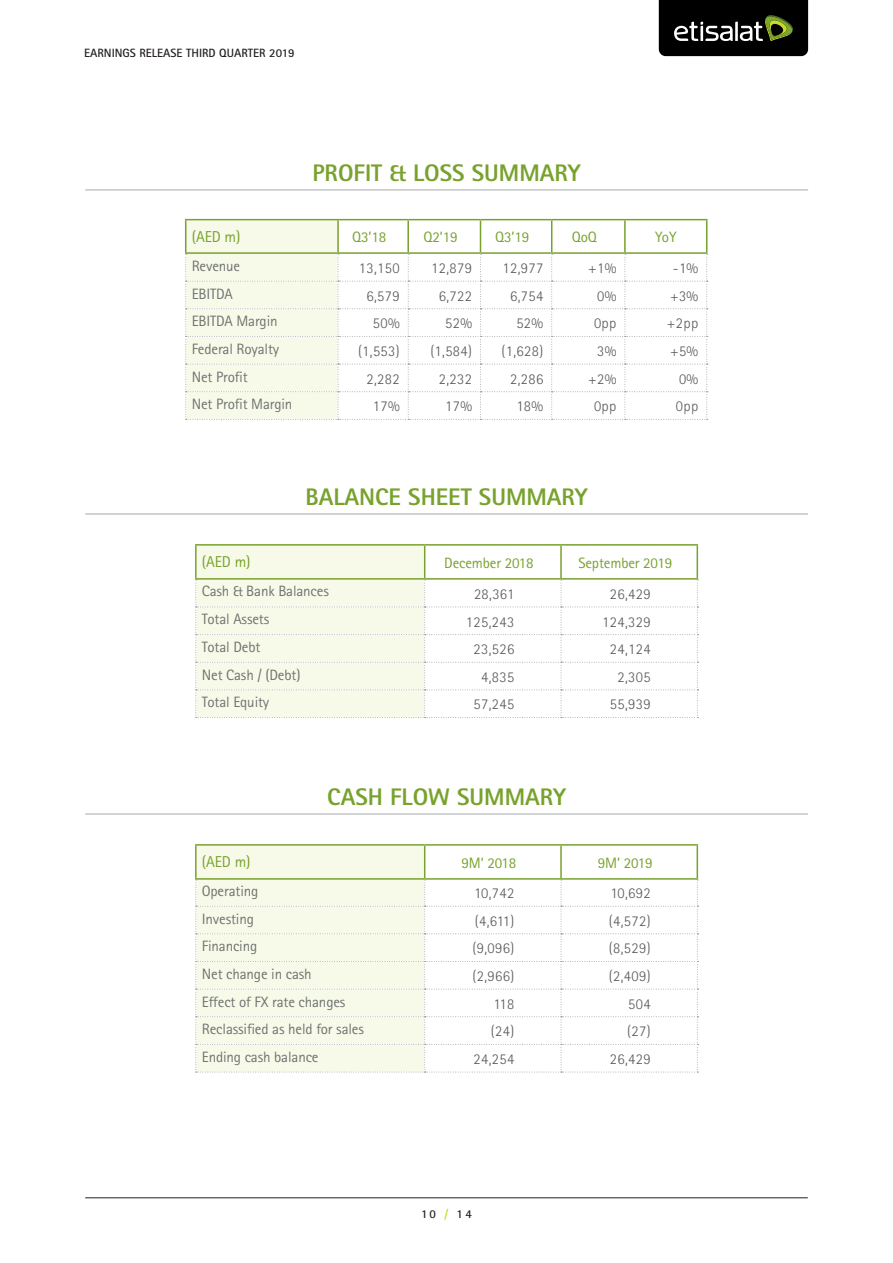
<style>
.page{position:relative;width:893px;height:1263px;background:#fff}
.page>*{position:absolute;margin:0;border:0;box-sizing:border-box;transform-origin:0 0}
.MS_heading{font:800 24px "AT Rotis Sans Serif";color:#78a22d}
.Captiopn1{font:15.75px "Rotis Sans Serif";letter-spacing:-.01em;color:#78a22d}
.Heading_for_Target{font:300 15px "AT Rotis Sans Serif";letter-spacing:.025em;color:#57585a}
.Captiopn1-2{font:15px "Rotis Sans Serif";letter-spacing:-.01em;color:#6e7371}
.Captiopn1-3{font:15px "Rotis Sans Serif";letter-spacing:-.01em;color:#78a22d}
.t1{font:700 12px "Rotis Sans Serif";color:#231f20}
.s1{color:#cadb2a}
</style>
<div class="page">
<hr style="left:85px;top:1197px;width:723px;height:1px;background:#231f20">
<hr style="left:85px;top:190px;width:723px;height:1px;background:#a6a8ab">
<hr style="left:85px;top:514px;width:723px;height:1px;background:#a6a8ab">
<hr style="left:85px;top:814px;width:723px;height:1px;background:#a6a8ab">
<svg style="left:185px;top:220px;width:523px;height:200px"></svg>
<hr style="left:185px;top:219px;width:153px;height:1px;background:#78a22d">
<hr style="left:185px;top:220px;width:1px;height:32px;background:#78a22d">
<hr style="left:338px;top:219px;width:70px;height:1px;background:#78a22d">
<hr style="left:337px;top:220px;width:2px;height:32px;background:#78a22d">
<hr style="left:408px;top:219px;width:72px;height:1px;background:#78a22d">
<hr style="left:407px;top:220px;width:2px;height:32px;background:#78a22d">
<hr style="left:480px;top:219px;width:72px;height:1px;background:#78a22d">
<hr style="left:480px;top:220px;width:1px;height:32px;background:#78a22d">
<hr style="left:552px;top:219px;width:73px;height:1px;background:#78a22d">
<hr style="left:551px;top:220px;width:1px;height:32px;background:#78a22d">
<hr style="left:625px;top:219px;width:82px;height:1px;background:#78a22d">
<hr style="left:624px;top:220px;width:2px;height:32px;background:#78a22d">
<hr style="left:706px;top:220px;width:1px;height:32px;background:#78a22d">
<hr style="left:185px;top:252px;width:153px;height:2px;background:#78a22d">
<hr style="left:338px;top:252px;width:70px;height:2px;background:#78a22d">
<hr style="left:408px;top:252px;width:72px;height:2px;background:#78a22d">
<hr style="left:480px;top:252px;width:72px;height:2px;background:#78a22d">
<hr style="left:552px;top:252px;width:73px;height:2px;background:#78a22d">
<hr style="left:625px;top:252px;width:82px;height:2px;background:#78a22d">
<svg style="left:195px;top:546px;width:503px;height:172px"></svg>
<hr style="left:195px;top:544px;width:230px;height:2px;background:#78a22d">
<hr style="left:195px;top:546px;width:2px;height:32px;background:#78a22d">
<hr style="left:425px;top:544px;width:136px;height:2px;background:#78a22d">
<hr style="left:424px;top:546px;width:1px;height:32px;background:#78a22d">
<hr style="left:561px;top:544px;width:137px;height:2px;background:#78a22d">
<hr style="left:560px;top:546px;width:2px;height:32px;background:#78a22d">
<hr style="left:697px;top:546px;width:1px;height:32px;background:#78a22d">
<hr style="left:195px;top:578px;width:230px;height:2px;background:#78a22d">
<hr style="left:425px;top:578px;width:136px;height:2px;background:#78a22d">
<hr style="left:561px;top:578px;width:137px;height:2px;background:#78a22d">
<div style="left:197px;top:846px;width:227px;height:32px;background:#f8fae9"></div>
<svg style="left:195px;top:880px;width:503px;height:193px"></svg>
<hr style="left:195px;top:844px;width:230px;height:2px;background:#78a22d">
<hr style="left:195px;top:846px;width:2px;height:32px;background:#78a22d">
<hr style="left:425px;top:844px;width:136px;height:2px;background:#78a22d">
<hr style="left:424px;top:846px;width:1px;height:32px;background:#78a22d">
<hr style="left:561px;top:844px;width:137px;height:2px;background:#78a22d">
<hr style="left:560px;top:846px;width:2px;height:32px;background:#78a22d">
<hr style="left:697px;top:846px;width:1px;height:32px;background:#78a22d">
<hr style="left:195px;top:878px;width:230px;height:2px;background:#78a22d">
<hr style="left:425px;top:878px;width:136px;height:2px;background:#78a22d">
<hr style="left:561px;top:878px;width:137px;height:2px;background:#78a22d">
<svg style="left:659px;top:0;width:149px;height:56px;background:#1a1b16"></svg>
<p class="t1" style="left:84px;top:46px;width:212px">EARNINGS RELEASE THIRD QUARTER 2019</p>
<p class="MS_heading" style="left:313px;top:158px;width:270px">PROFIT &amp; LOSS SUMMARY</p>
<p class="Captiopn1" style="left:192px;top:228px;width:49px">)AED m(</p>
<p class="Captiopn1-3" style="left:352px;top:228px;width:36px">Q3’18</p>
<p class="Captiopn1-3" style="left:423px;top:228px;width:36px">Q2’19</p>
<p class="Captiopn1-3" style="left:495px;top:228px;width:36px">Q3’19</p>
<p class="Captiopn1-3" style="left:572px;top:228px;width:27px">QoQ</p>
<p class="Captiopn1-3" style="left:655px;top:228px;width:23px">YoY</p>
<p class="Captiopn1-2" style="left:192px;top:257px;width:50px">Revenue</p>
<p class="Heading_for_Target" style="left:359px;top:259px;width:42px">13,150</p>
<p class="Heading_for_Target" style="left:431px;top:259px;width:42px">12,879</p>
<p class="Heading_for_Target" style="left:502px;top:259px;width:42px">12,977</p>
<p class="Heading_for_Target" style="left:588px;top:259px;width:30px">+1%</p>
<p class="Heading_for_Target" style="left:673px;top:259px;width:27px">-1%</p>
<p class="Captiopn1-2" style="left:192px;top:285px;width:43px">EBITDA</p>
<p class="Heading_for_Target" style="left:367px;top:287px;width:35px">6,579</p>
<p class="Heading_for_Target" style="left:439px;top:287px;width:35px">6,722</p>
<p class="Heading_for_Target" style="left:510px;top:287px;width:35px">6,754</p>
<p class="Heading_for_Target" style="left:597px;top:287px;width:21px">0%</p>
<p class="Heading_for_Target" style="left:670px;top:287px;width:30px">+3%</p>
<p class="Captiopn1-2" style="left:192px;top:312px;width:87px">EBITDA Margin</p>
<p class="Heading_for_Target" style="left:373px;top:315px;width:28px">50%</p>
<p class="Heading_for_Target" style="left:445px;top:315px;width:28px">52%</p>
<p class="Heading_for_Target" style="left:516px;top:315px;width:28px">52%</p>
<p class="Heading_for_Target" style="left:594px;top:315px;width:24px">0pp</p>
<p class="Heading_for_Target" style="left:667px;top:315px;width:33px">+2pp</p>
<p class="Captiopn1-2" style="left:192px;top:340px;width:89px">Federal Royalty</p>
<p class="Heading_for_Target" style="left:358px;top:342px;width:43px">(1,553)</p>
<p class="Heading_for_Target" style="left:430px;top:342px;width:43px">(1,584)</p>
<p class="Heading_for_Target" style="left:502px;top:342px;width:43px">(1,628)</p>
<p class="Heading_for_Target" style="left:597px;top:342px;width:21px">3%</p>
<p class="Heading_for_Target" style="left:670px;top:342px;width:30px">+5%</p>
<p class="Captiopn1-2" style="left:192px;top:368px;width:57px">Net Profit</p>
<p class="Heading_for_Target" style="left:367px;top:370px;width:35px">2,282</p>
<p class="Heading_for_Target" style="left:439px;top:370px;width:35px">2,232</p>
<p class="Heading_for_Target" style="left:510px;top:370px;width:35px">2,286</p>
<p class="Heading_for_Target" style="left:588px;top:370px;width:30px">+2%</p>
<p class="Heading_for_Target" style="left:679px;top:370px;width:21px">0%</p>
<p class="Captiopn1-2" style="left:192px;top:395px;width:102px">Net Profit Margin</p>
<p class="Heading_for_Target" style="left:373px;top:398px;width:28px">17%</p>
<p class="Heading_for_Target" style="left:445px;top:398px;width:28px">17%</p>
<p class="Heading_for_Target" style="left:516px;top:398px;width:28px">18%</p>
<p class="Heading_for_Target" style="left:594px;top:398px;width:24px">0pp</p>
<p class="Heading_for_Target" style="left:676px;top:398px;width:24px">0pp</p>
<p class="MS_heading" style="left:305px;top:482px;width:284px">BALANCE SHEET SUMMARY</p>
<p class="Captiopn1" style="left:202px;top:553px;width:49px">)AED m(</p>
<p class="Captiopn1-3" style="left:444px;top:554px;width:91px">December 2018</p>
<p class="Captiopn1-3" style="left:578px;top:554px;width:95px">September 2019</p>
<p class="Captiopn1-2" style="left:202px;top:582px;width:129px">Cash &amp; Bank Balances</p>
<p class="Heading_for_Target" style="left:474px;top:585px;width:42px">28,361</p>
<p class="Heading_for_Target" style="left:610px;top:585px;width:42px">26,429</p>
<p class="Captiopn1-2" style="left:202px;top:610px;width:69px">Total Assets</p>
<p class="Heading_for_Target" style="left:466px;top:613px;width:50px">125,243</p>
<p class="Heading_for_Target" style="left:602px;top:613px;width:50px">124,329</p>
<p class="Captiopn1-2" style="left:202px;top:638px;width:60px">Total Debt</p>
<p class="Heading_for_Target" style="left:474px;top:640px;width:42px">23,526</p>
<p class="Heading_for_Target" style="left:610px;top:640px;width:42px">24,124</p>
<p class="Captiopn1-2" style="left:202px;top:666px;width:100px">Net Cash / (Debt)</p>
<p class="Heading_for_Target" style="left:481px;top:668px;width:35px">4,835</p>
<p class="Heading_for_Target" style="left:617px;top:668px;width:35px">2,305</p>
<p class="Captiopn1-2" style="left:202px;top:693px;width:69px">Total Equity</p>
<p class="Heading_for_Target" style="left:474px;top:696px;width:42px">57,245</p>
<p class="Heading_for_Target" style="left:610px;top:696px;width:42px">55,939</p>
<p class="MS_heading" style="left:327px;top:782px;width:240px">CASH FLOW SUMMARY</p>
<p class="Captiopn1" style="left:202px;top:853px;width:49px">)AED m(</p>
<p class="Captiopn1-3" style="left:462px;top:854px;width:56px">9M’ 2018</p>
<p class="Captiopn1-3" style="left:598px;top:854px;width:56px">9M’ 2019</p>
<p class="Captiopn1-2" style="left:202px;top:882px;width:58px">Operating</p>
<p class="Heading_for_Target" style="left:474px;top:885px;width:42px">10,742</p>
<p class="Heading_for_Target" style="left:610px;top:885px;width:42px">10,692</p>
<p class="Captiopn1-2" style="left:202px;top:910px;width:54px">Investing</p>
<p class="Heading_for_Target" style="left:475px;top:912px;width:41px">(4,611)</p>
<p class="Heading_for_Target" style="left:609px;top:912px;width:43px">(4,572)</p>
<p class="Captiopn1-2" style="left:202px;top:937px;width:57px">Financing</p>
<p class="Heading_for_Target" style="left:473px;top:940px;width:43px">(9,096)</p>
<p class="Heading_for_Target" style="left:609px;top:940px;width:43px">(8,529)</p>
<p class="Captiopn1-2" style="left:202px;top:965px;width:111px">Net change in cash</p>
<p class="Heading_for_Target" style="left:473px;top:967px;width:43px">(2,966)</p>
<p class="Heading_for_Target" style="left:609px;top:967px;width:43px">(2,409)</p>
<p class="Captiopn1-2" style="left:202px;top:992px;width:145px">Effect of FX rate changes</p>
<p class="Heading_for_Target" style="left:494px;top:995px;width:22px">118</p>
<p class="Heading_for_Target" style="left:628px;top:995px;width:24px">504</p>
<p class="Captiopn1-2" style="left:202px;top:1020px;width:164px">Reclassified as held for sales</p>
<p class="Heading_for_Target" style="left:491px;top:1022px;width:25px">(24)</p>
<p class="Heading_for_Target" style="left:627px;top:1022px;width:25px">(27)</p>
<p class="Captiopn1-2" style="left:202px;top:1048px;width:118px">Ending cash balance</p>
<p class="Heading_for_Target" style="left:474px;top:1050px;width:42px">24,254</p>
<p class="Heading_for_Target" style="left:610px;top:1050px;width:42px">26,429</p>
<p class="t1" style="left:421px;top:1206px;width:52px">10 <span class="s1">/</span> 14</p>
</div>
